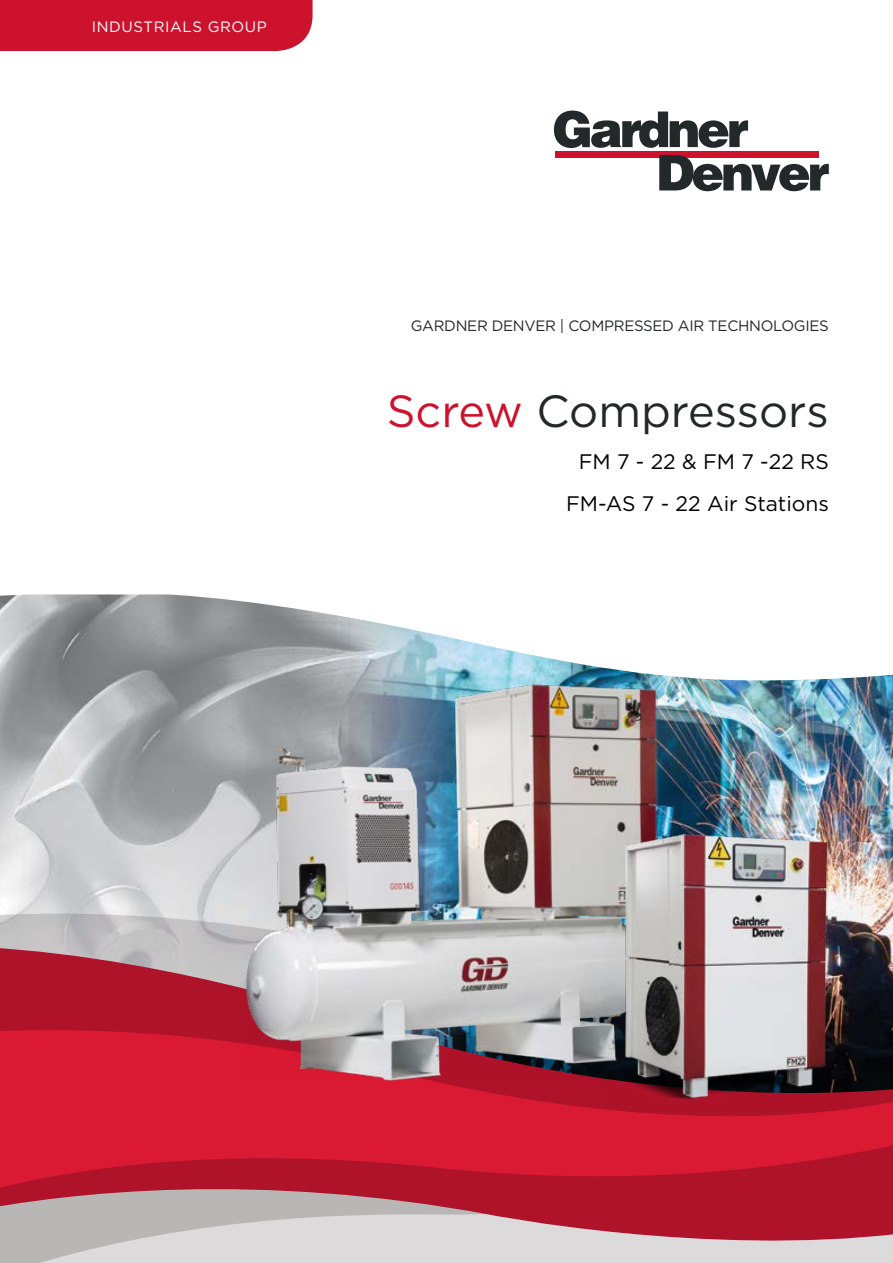
<style>
.page{position:relative;width:893px;height:1263px;background:#fff}
.page>*{position:absolute;margin:0;border:0;box-sizing:border-box;transform-origin:0 0}
.t1{font:45px "Gotham";color:#23282a}
.t2{font:21px/42.2px "Gotham";color:#000;text-align:center}
.t3{font:15px "Gotham";letter-spacing:-.02em;color:#23282a}
.t4{font:15px "Gotham";letter-spacing:.04em;color:#fff}
.s1{color:#cd122d}
</style>
<div class="page">
<img style="left:0;top:594px;width:893px;height:320px">
<div style="left:555px;top:151px;width:263px;height:6px;background:#cd122d"></div>
<svg style="left:554px;top:111px;width:194px;height:37px"></svg>
<svg style="left:659px;top:155px;width:170px;height:36px"></svg>
<div style="left:0;top:0;width:313px;height:51px;background:#cd122d"></div>
<div style="left:0;top:1256px;width:893px;height:7px;background:#dcdada"></div>
<svg style="left:0;top:914px;width:893px;height:31px;fill:#c2c1c2"></svg>
<svg style="left:0;top:945px;width:893px;height:81px"></svg>
<svg style="left:0;top:1204px;width:893px;height:52px"></svg>
<svg style="left:0;top:1026px;width:893px;height:178px"></svg>
<img style="left:247px;top:684px;width:410px;height:397px">
<img style="left:603px;top:823px;width:248px;height:288px">
<p class="t4" style="left:92px;top:17px;width:177px">INDUSTRIALS GROUP</p>
<p class="t3" style="left:411px;top:317px;width:420px">GARDNER DENVER | COMPRESSED AIR TECHNOLOGIES</p>
<h1 class="t1" style="left:387px;top:382px;width:443px"><span class="s1">Screw</span> Compressors</h1>
<h2 class="t2" style="left:566px;top:440px;width:264px">FM 7 - 22 &amp; FM 7 -22 RS<br>FM-AS 7 - 22 Air Stations</h2>
</div>
